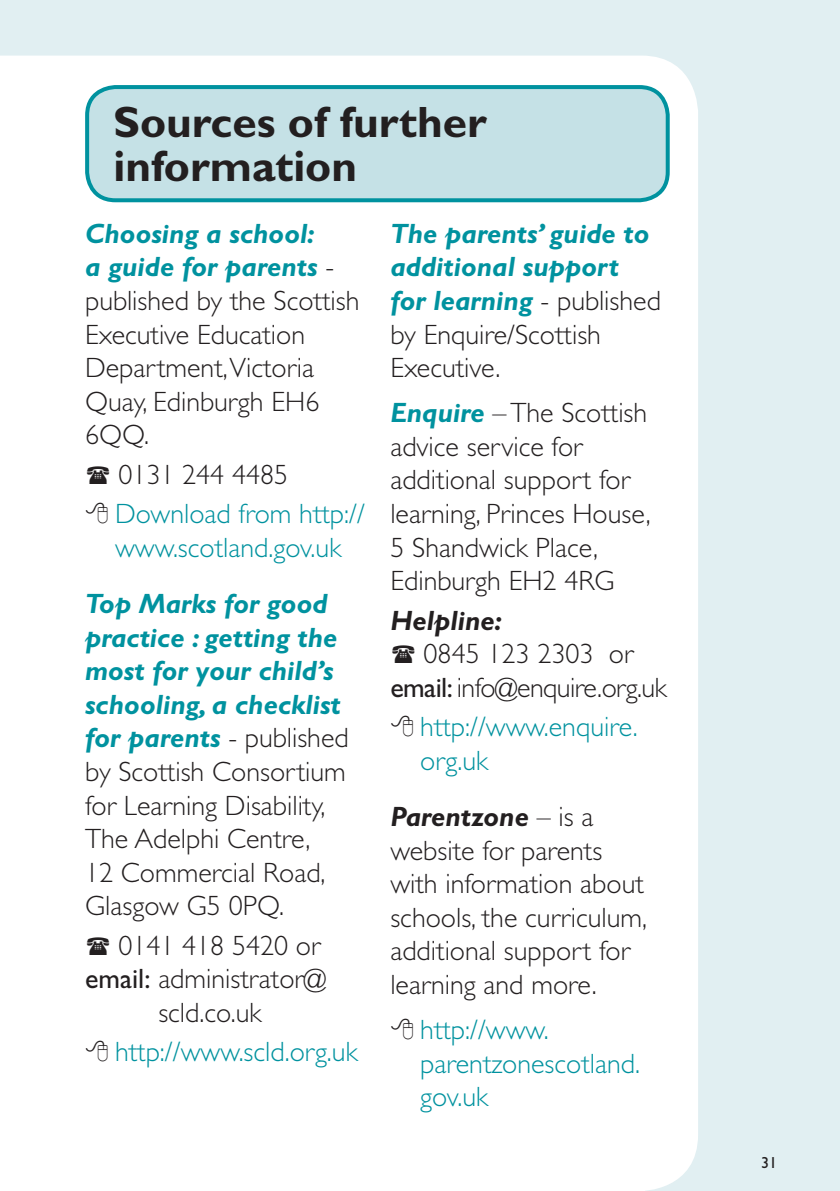
<style>
.page{position:relative;width:840px;height:1191px;background:#fff}
.page>*{position:absolute;margin:0;border:0;box-sizing:border-box;transform-origin:0 0}
.t1{font:700 44px/44px "Gill Sans";color:#231f20}
.t2{font:300 28px/33.6px "Gill Sans";color:#231f20}
.t3{font:300 28px/33.6px "Gill Sans";color:#00929f}
.t4{font:italic 700 28px/33.6px "Gill Sans";color:#00929f}
.t5{font:300 28px/33.6px "Gill Sans";letter-spacing:-.02em;color:#231f20;text-align:center}
.t6{font:italic 700 28px "Gill Sans";color:#231f20}
.t7{font:16px "Gill Sans";color:#231f20}
.s1{font-weight:700;font-style:italic;color:#00929f}
.s2{font-weight:400}
.s3{font-weight:300;font-style:normal;color:#231f20}
.s4{font-weight:700;font-style:italic}
</style>
<div class="page">
<div style="left:0;top:0;width:839px;height:1191px;background:#e1eff2"></div>
<div style="left:0;top:56px;width:697px;height:1135px;background:#fff"></div>
<div style="left:0;top:1178px;width:643px;height:13px;background:#fff"></div>
<div style="left:87px;top:87px;width:580px;height:113px;background:#c5e1e6;border-radius:28px"></div>
<div style="left:85px;top:85px;width:584px;height:117px;border:4px solid #00929f;border-radius:28px"></div>
<svg style="left:87px;top:466px;width:22px;height:18px"></svg>
<svg style="left:86px;top:502px;width:22px;height:21px"></svg>
<svg style="left:87px;top:937px;width:22px;height:17px"></svg>
<svg style="left:86px;top:1040px;width:22px;height:21px"></svg>
<svg style="left:392px;top:645px;width:22px;height:18px"></svg>
<svg style="left:391px;top:715px;width:21px;height:21px"></svg>
<svg style="left:391px;top:1018px;width:21px;height:21px"></svg>
<h1 class="t1" style="left:113px;top:100px;width:374px">Sources of further information</h1>
<p class="t2" style="left:85px;top:217px;width:275px"><span class="s1">Choosing a school:<br>a guide for parents</span> - published by the Scottish<br>Executive Education<br>Department,Victoria<br>Quay, Edinburgh EH6<br>6QQ.</p>
<p class="t2" style="left:118px;top:457px;width:171px">0131 244 4485</p>
<p class="t3" style="left:115px;top:497px;width:251px">Download from http:// www.scotland.gov.uk</p>
<p class="t2" style="left:85px;top:587px;width:265px"><span class="s1">Top Marks for good practice : getting the most for your child’s schooling, a checklist for parents</span> - published by Scottish Consortium for Learning Disability,<br>The Adelphi Centre,<br>12 Commercial Road,<br>Glasgow G5 0PQ.</p>
<p class="t2" style="left:118px;top:928px;width:203px">0141 418 5420 or</p>
<p class="t2" style="left:85px;top:962px;width:242px"><span class="s2">email:</span> administrator@</p>
<p class="t2" style="left:158px;top:995px;width:105px">scld.co.uk</p>
<p class="t3" style="left:115px;top:1035px;width:244px">http://www.scld.org.uk</p>
<p class="t4" style="left:390px;top:216px;width:272px">The parents’ guide to additional support for learning <span class="s3">- published by Enquire/Scottish<br>Executive.</span></p>
<p class="t2" style="left:390px;top:396px;width:262px"><span class="s1">Enquire</span> –The Scottish advice service for additional support for learning, Princes House,<br>5 Shandwick Place,<br>Edinburgh EH2 4RG</p>
<p class="t6" style="left:390px;top:604px;width:113px">Helpline:</p>
<p class="t5" style="left:390px;top:637px;width:278px">0845 123 2303 or <span class="s2">email:</span> info@enquire.org.uk</p>
<p class="t3" style="left:420px;top:710px;width:219px">http://www.enquire. org.uk</p>
<p class="t2" style="left:390px;top:799px;width:258px"><span class="s4">Parentzone</span> – is a website for parents with information about schools, the curriculum, additional support for learning and more.</p>
<p class="t3" style="left:420px;top:1012px;width:221px">http://www. parentzonescotland. gov.uk</p>
<p class="t7" style="left:760px;top:1153px;width:17px">31</p>
</div>
